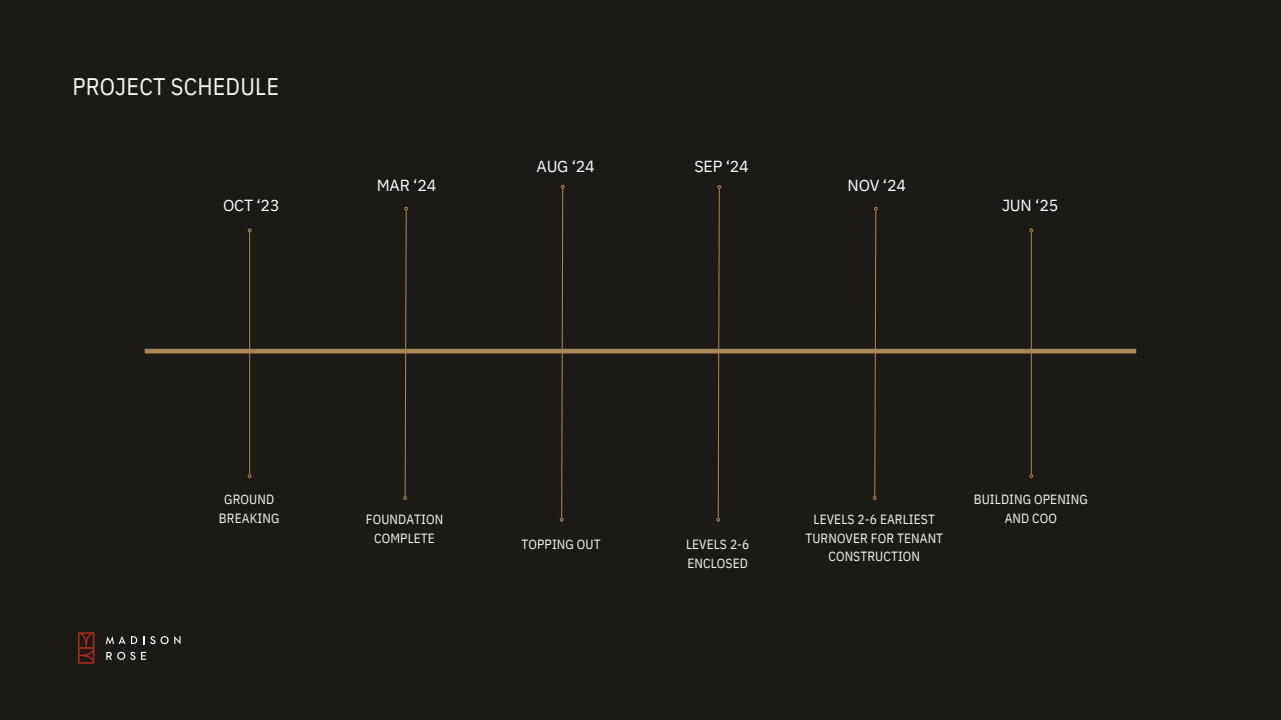
<style>
.page{position:relative;width:1281px;height:720px;background:#1c1a17}
.page>*{position:absolute;margin:0;border:0;box-sizing:border-box;transform-origin:0 0}
.t1{font:24px "IBM Plex Sans Cond";letter-spacing:.01em;color:#f6f4f1}
.t2{font:16px "IBM Plex Sans";letter-spacing:-.015em;color:#fff}
.t3{font:13.38px/18.5px "IBM Plex Sans Cond";letter-spacing:.01em;color:#f6f4f1;text-align:center}
</style>
<div class="page">
<hr style="left:249px;top:232px;width:1px;height:243px;background:#ab8757">
<svg style="left:403px;top:207px;width:5px;height:293px"></svg>
<svg style="left:560px;top:185px;width:4px;height:337px"></svg>
<svg style="left:873px;top:207px;width:4px;height:293px"></svg>
<hr style="left:1031px;top:232px;width:1px;height:243px;background:#ab8757">
<svg style="left:1029px;top:474px;width:4px;height:4px"></svg>
<hr style="left:145px;top:349px;width:991px;height:4px;background:#ab8757">
<svg style="left:78px;top:632px;width:16px;height:32px"></svg>
<svg style="left:106px;top:652px;width:40px;height:8px"></svg>
<svg style="left:106px;top:636px;width:19px;height:8px"></svg>
<svg style="left:131px;top:636px;width:6px;height:8px"></svg>
<svg style="left:150px;top:636px;width:30px;height:8px"></svg>
<svg style="left:716px;top:185px;width:5px;height:337px"></svg>
<h1 class="t1" style="left:72px;top:70px;width:208px">PROJECT SCHEDULE</h1>
<p class="t2" style="left:223px;top:194px;width:58px">OCT ‘23</p>
<p class="t2" style="left:377px;top:174px;width:61px">MAR ‘24</p>
<p class="t2" style="left:537px;top:155px;width:60px">AUG ‘24</p>
<p class="t2" style="left:694px;top:155px;width:56px">SEP ‘24</p>
<p class="t2" style="left:847px;top:174px;width:60px">NOV ‘24</p>
<p class="t2" style="left:1002px;top:194px;width:58px">JUN ‘25</p>
<p class="t3" style="left:219px;top:490px;width:62px">GROUND<br>BREAKING</p>
<p class="t3" style="left:366px;top:510px;width:79px">FOUNDATION<br>COMPLETE</p>
<p class="t3" style="left:521px;top:535px;width:81px">TOPPING OUT</p>
<p class="t3" style="left:686px;top:535px;width:65px;text-align:left">LEVELS 2-6<br>ENCLOSED</p>
<p class="t3" style="left:805px;top:510px;width:139px">LEVELS 2-6 EARLIEST<br>TURNOVER FOR TENANT<br>CONSTRUCTION</p>
<p class="t3" style="left:973px;top:490px;width:116px">BUILDING OPENING<br>AND COO</p>
</div>
